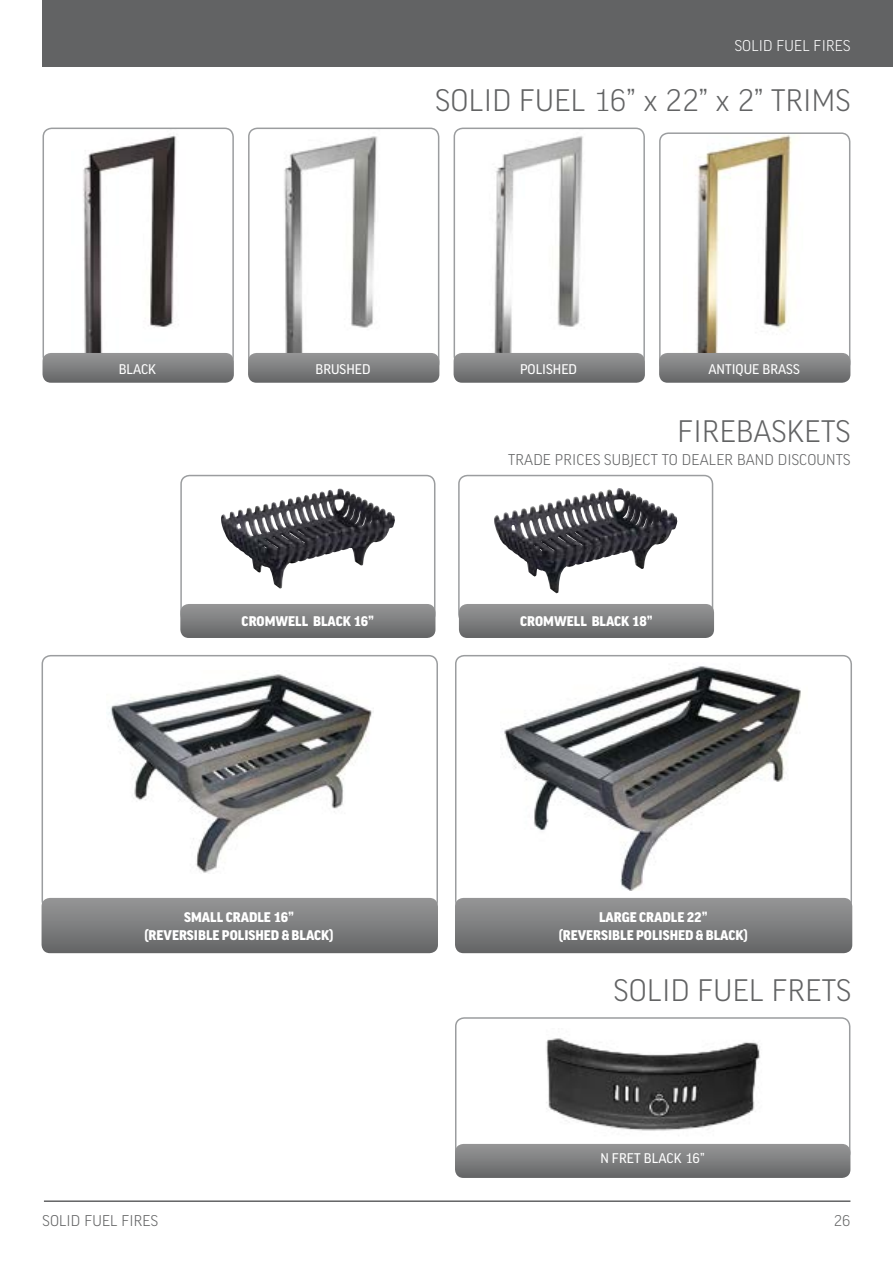
<style>
.page{position:relative;width:893px;height:1263px;background:#fff}
.page>*{position:absolute;margin:0;border:0;box-sizing:border-box;transform-origin:0 0}
.t1{font:300 30px "Good OT";letter-spacing:.01em;color:#626364}
.t2{font:300 15px "Good OT";letter-spacing:.01em;color:#626364}
.t3{font:300 15px "Good OT";letter-spacing:.01em;color:#fff}
.t4{font:900 13.5px/18px "Good OT";color:#fff;text-align:center}
.t5{font:13.5px "Good OT";color:#fff}
</style>
<div class="page">
<div style="left:43px;top:0;width:850px;height:66px;background:#626364"></div>
<hr style="left:44px;top:1200px;width:806px;height:2px;background:#626364">
<img style="left:493px;top:136px;width:90px;height:217px">
<div style="left:454px;top:128px;width:191px;height:238px;border:2px solid #9b9d9f;border-radius:9px"></div>
<img style="left:284px;top:136px;width:94px;height:217px">
<div style="left:248px;top:128px;width:191px;height:244px;border:2px solid #9b9d9f;border-radius:9px"></div>
<img style="left:695px;top:135px;width:98px;height:218px">
<div style="left:659px;top:132px;width:191px;height:240px;border:2px solid #9b9d9f;border-radius:9px"></div>
<img style="left:83px;top:135px;width:93px;height:218px">
<div style="left:43px;top:128px;width:191px;height:238px;border:2px solid #9b9d9f;border-radius:9px"></div>
<svg style="left:43px;top:353px;width:191px;height:30px;background:#7f8081"></svg>
<svg style="left:248px;top:353px;width:191px;height:30px;background:#7f8081"></svg>
<svg style="left:454px;top:353px;width:191px;height:30px;background:#7f8081"></svg>
<svg style="left:659px;top:353px;width:191px;height:30px;background:#7f8081"></svg>
<img style="left:494px;top:488px;width:147px;height:105px">
<div style="left:458px;top:475px;width:255px;height:149px;border:2px solid #9b9d9f;border-radius:9px"></div>
<img style="left:108px;top:673px;width:264px;height:200px">
<div style="left:42px;top:655px;width:396px;height:255px;border:2px solid #9b9d9f;border-radius:9px"></div>
<img style="left:504px;top:666px;width:297px;height:225px">
<div style="left:455px;top:655px;width:397px;height:255px;border:2px solid #9b9d9f;border-radius:9px"></div>
<img style="left:221px;top:489px;width:140px;height:99px">
<div style="left:180px;top:475px;width:255px;height:149px;border:2px solid #9b9d9f;border-radius:9px"></div>
<svg style="left:180px;top:604px;width:255px;height:34px;background:#7e7e7f"></svg>
<svg style="left:459px;top:604px;width:255px;height:34px;background:#7e7e7f"></svg>
<svg style="left:42px;top:898px;width:396px;height:55px;background:#7d7e7f"></svg>
<svg style="left:455px;top:898px;width:397px;height:55px;background:#7d7e7f"></svg>
<img style="left:546px;top:1038px;width:214px;height:93px">
<div style="left:455px;top:1017px;width:395px;height:145px;border:2px solid #9b9d9f;border-radius:9px"></div>
<svg style="left:455px;top:1144px;width:395px;height:34px;background:#7d7e7f"></svg>
<p class="t3" style="left:735px;top:38px;width:117px">SOLID FUEL FIRES</p>
<h1 class="t1" style="left:436px;top:84px;width:416px">SOLID FUEL 16” x 22” x 2” TRIMS</h1>
<p class="t5" style="left:119px;top:362px;width:39px">BLACK</p>
<p class="t5" style="left:316px;top:362px;width:56px">BRUSHED</p>
<p class="t5" style="left:520px;top:362px;width:58px">POLISHED</p>
<p class="t5" style="left:708px;top:362px;width:93px">ANTIQUE BRASS</p>
<h1 class="t1" style="left:677px;top:415px;width:174px">FIREBASKETS</h1>
<p class="t2" style="left:508px;top:451px;width:344px">TRADE PRICES SUBJECT TO DEALER BAND DISCOUNTS</p>
<p class="t4" style="left:242px;top:613px;width:134px">CROMWELL BLACK 16”</p>
<p class="t4" style="left:520px;top:613px;width:134px">CROMWELL BLACK 18”</p>
<p class="t4" style="left:145px;top:908px;width:190px">SMALL CRADLE 16”<br>(REVERSIBLE POLISHED &amp; BLACK)</p>
<p class="t4" style="left:559px;top:908px;width:190px">LARGE CRADLE 22”<br>(REVERSIBLE POLISHED &amp; BLACK)</p>
<h1 class="t1" style="left:614px;top:974px;width:239px">SOLID FUEL FRETS</h1>
<p class="t2" style="left:43px;top:1213px;width:117px">SOLID FUEL FIRES</p>
<p class="t5" style="left:600px;top:1151px;width:106px">N FRET BLACK 16”</p>
<p class="t2" style="left:834px;top:1213px;width:18px">26</p>
</div>
